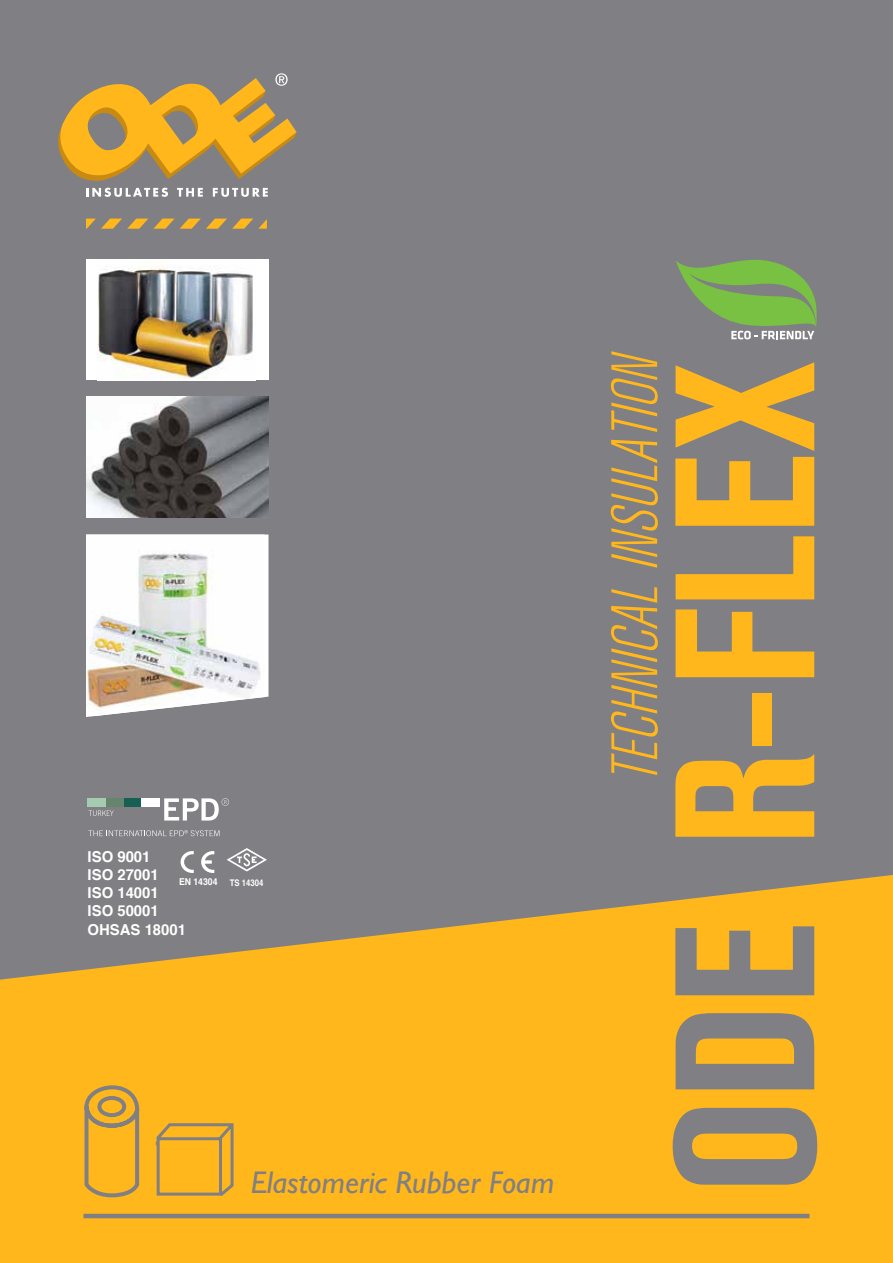
<style>
.page{position:relative;width:893px;height:1263px;background:#fff}
.page>*{position:absolute;margin:0;border:0;box-sizing:border-box;transform-origin:0 0}
.t1{font:700 196.35px "Akzidenz Grotesk Condensed";color:#ffb71b}
.t2{font:64.8px "Akzidenz Grotesk Light Cn It";color:#ffb71b}
.t3{font:31.5px "Gill Sans Italic Tr";color:#807f83}
.t4{font:700 15px/18px "Helvetica";color:#fff}
.t5{font:700 9.45px "Helvetica";color:#fff;scale:.92 1}
.t6{font:700 9.15px "Helvetica";color:#fff;scale:.85 1}
.s1{color:#807f83}
</style>
<div class="page">
<div style="left:0;top:0;width:893px;height:1253px;background:#807f83"></div>
<svg style="left:0;top:875px;width:893px;height:388px;background:#ecae2a"></svg>
<hr style="left:83px;top:1214px;width:726px;height:4px;background:#807f83">
<svg style="left:676px;top:259px;width:141px;height:80px"></svg>
<img style="left:86px;top:397px;width:182px;height:121px">
<div style="left:86px;top:259px;width:182px;height:121px;background:#fff"></div>
<img style="left:98px;top:266px;width:155px;height:113px">
<svg style="left:86px;top:534px;width:182px;height:183px"></svg>
<img style="left:86px;top:534px;width:178px;height:182px">
<svg style="left:86px;top:219px;width:181px;height:10px"></svg>
<svg style="left:58px;top:73px;width:239px;height:108px"></svg>
<svg style="left:86px;top:188px;width:82px;height:9px"></svg>
<svg style="left:177px;top:188px;width:26px;height:9px"></svg>
<svg style="left:213px;top:188px;width:55px;height:9px"></svg>
<svg style="left:82px;top:1034px;width:154px;height:165px;background:#f0b026"></svg>
<svg style="left:181px;top:851px;width:33px;height:22px"></svg>
<svg style="left:227px;top:848px;width:40px;height:23px"></svg>
<div style="left:123px;top:798px;width:18px;height:9px;background:#165f52"></div>
<div style="left:106px;top:798px;width:18px;height:9px;background:#65856c"></div>
<div style="left:88px;top:798px;width:18px;height:9px;background:#a5cbb1"></div>
<div style="left:141px;top:798px;width:18px;height:9px;background:#fff"></div>
<svg style="left:164px;top:798px;width:65px;height:22px"></svg>
<svg style="left:88px;top:830px;width:131px;height:6px"></svg>
<svg style="left:89px;top:810px;width:25px;height:6px"></svg>
<p class="t4" style="left:88px;top:849px;width:100px">ISO 9001<br>ISO 27001<br>ISO 14001<br>ISO 50001<br>OHSAS 18001</p>
<p class="t5" style="left:179px;top:875px;width:43px">EN 14304</p>
<p class="t6" style="left:230px;top:876px;width:41px">TS 14304</p>
<h3 class="t3" style="left:251px;top:1164px;width:305px">Elastomeric Rubber Foam</h3>
<h2 class="t2" style="left:600px;top:783px;width:434px;rotate:-90deg">TECHNICAL INSULATION</h2>
<h1 class="t1" style="left:634px;top:1193px;width:835px;rotate:-90deg"><span class="s1">ODE</span> R-FLEX</h1>
</div>
